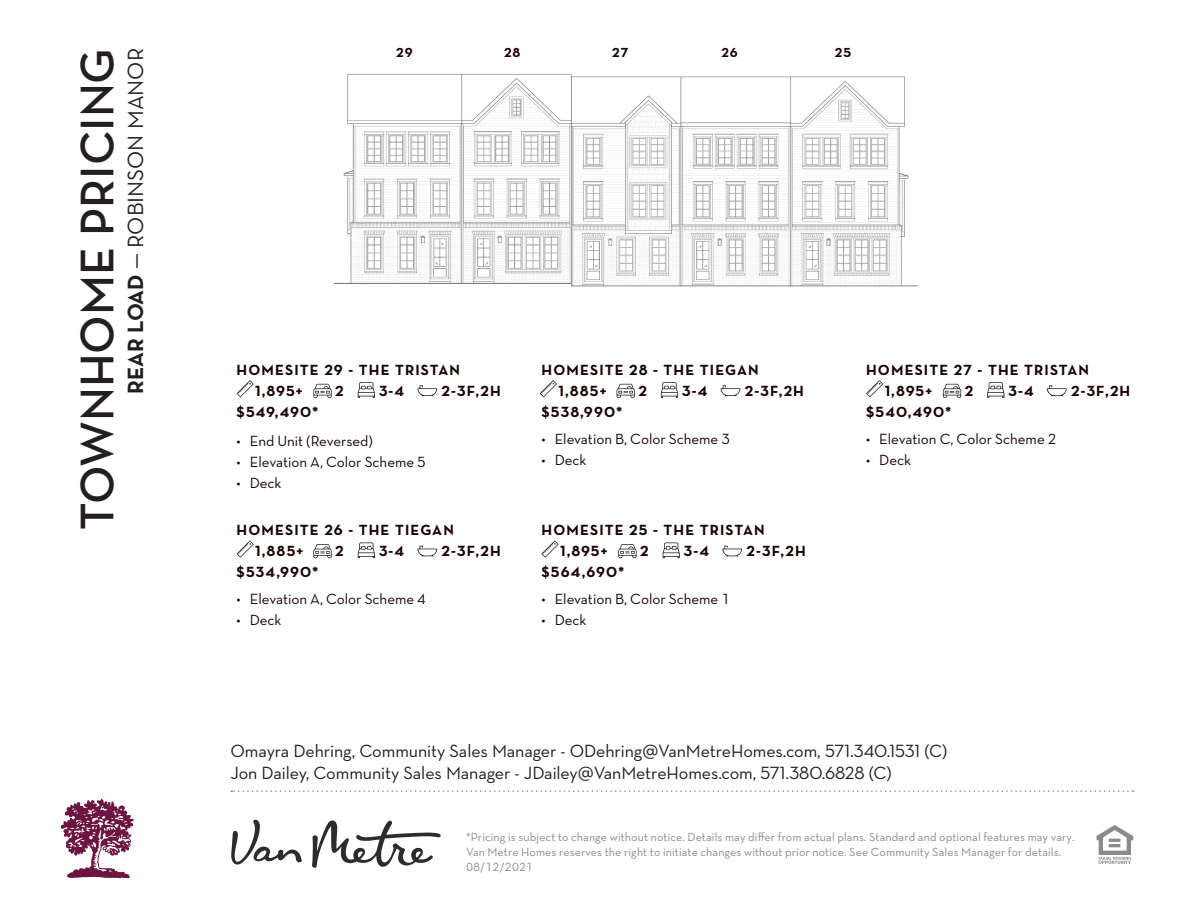
<style>
.page{position:relative;width:1188px;height:918px;background:#fff}
.page>*{position:absolute;margin:0;border:0;box-sizing:border-box;transform-origin:0 0}
.Front_Cover__Title{font:600 48px "Neutraface Text";color:#231f20}
.Front_Cover__Title-2{font:22.5px "Neutraface Text";color:#231f20}
.Back_Cover__Intro_Co{font:18px "Neutraface Text";letter-spacing:-.005em;color:#231f20}
.P3__Body_Copy{font:700 15px "Neutraface Text";letter-spacing:.075em;color:#1a0403}
.P3__Body_Copy-2{font:15px "Neutraface Text";color:#1a0403}
.Back_Cover__Bullet_T{font:15px "Neutraface Text";color:#1a0403}
.P3__Body_Copy-3{font:700 13.35px "Neutraface Text";letter-spacing:.075em;color:#1a0403}
.t1{font:12px/15px "Neutraface Text";letter-spacing:.01em;color:#8a8b8c}
.s1{font-weight:700}
</style>
<div class="page">
<svg style="left:231px;top:790px;width:902px;height:2px"></svg>
<svg style="left:231px;top:820px;width:210px;height:48px"></svg>
<svg style="left:1097px;top:825px;width:36px;height:39px"></svg>
<img style="left:335px;top:73px;width:583px;height:214px">
<svg style="left:61px;top:799px;width:73px;height:79px"></svg>
<svg style="left:540px;top:380px;width:17px;height:17px"></svg>
<svg style="left:617px;top:384px;width:18px;height:14px"></svg>
<svg style="left:661px;top:382px;width:17px;height:16px"></svg>
<svg style="left:721px;top:385px;width:19px;height:11px"></svg>
<svg style="left:237px;top:540px;width:17px;height:18px"></svg>
<svg style="left:313px;top:544px;width:19px;height:14px"></svg>
<svg style="left:358px;top:542px;width:17px;height:16px"></svg>
<svg style="left:417px;top:546px;width:20px;height:11px"></svg>
<svg style="left:866px;top:380px;width:17px;height:17px"></svg>
<svg style="left:943px;top:384px;width:18px;height:14px"></svg>
<svg style="left:987px;top:382px;width:17px;height:16px"></svg>
<svg style="left:1047px;top:385px;width:20px;height:11px"></svg>
<svg style="left:237px;top:380px;width:17px;height:17px"></svg>
<svg style="left:313px;top:384px;width:19px;height:14px"></svg>
<svg style="left:358px;top:382px;width:17px;height:16px"></svg>
<svg style="left:417px;top:385px;width:20px;height:11px"></svg>
<svg style="left:541px;top:540px;width:18px;height:18px"></svg>
<svg style="left:618px;top:544px;width:19px;height:14px"></svg>
<svg style="left:663px;top:542px;width:17px;height:16px"></svg>
<svg style="left:722px;top:546px;width:20px;height:11px"></svg>
<p class="Front_Cover__Title" style="left:67px;top:530px;width:483px;rotate:-90deg">TOWNHOME PRICING</p>
<p class="Front_Cover__Title-2" style="left:122px;top:394px;width:348px;rotate:-90deg"><span class="s1">REAR LOAD</span> — ROBINSON MANOR</p>
<p class="P3__Body_Copy-3" style="left:396px;top:44px;width:18px">29</p>
<p class="P3__Body_Copy-3" style="left:504px;top:44px;width:18px">28</p>
<p class="P3__Body_Copy-3" style="left:612px;top:44px;width:18px">27</p>
<p class="P3__Body_Copy-3" style="left:722px;top:44px;width:18px">26</p>
<p class="P3__Body_Copy-3" style="left:835px;top:44px;width:18px">25</p>
<p class="P3__Body_Copy" style="left:237px;top:361px;width:225px">HOMESITE 29 - THE TRISTAN</p>
<p class="P3__Body_Copy" style="left:237px;top:403px;width:83px">$549,490*</p>
<p class="P3__Body_Copy-2" style="left:237px;top:431px;width:138px">• End Unit (Reversed)</p>
<p class="Back_Cover__Bullet_T" style="left:237px;top:452px;width:191px">• Elevation A, Color Scheme 5</p>
<p class="P3__Body_Copy-2" style="left:237px;top:473px;width:46px">• Deck</p>
<p class="P3__Body_Copy" style="left:542px;top:361px;width:219px">HOMESITE 28 - THE TIEGAN</p>
<p class="P3__Body_Copy" style="left:542px;top:403px;width:83px">$538,990*</p>
<p class="P3__Body_Copy-2" style="left:542px;top:430px;width:190px">• Elevation B, Color Scheme 3</p>
<p class="P3__Body_Copy-2" style="left:542px;top:451px;width:46px">• Deck</p>
<p class="P3__Body_Copy" style="left:866px;top:361px;width:224px">HOMESITE 27 - THE TRISTAN</p>
<p class="P3__Body_Copy" style="left:866px;top:403px;width:87px">$540,490*</p>
<p class="P3__Body_Copy-2" style="left:866px;top:430px;width:192px">• Elevation C, Color Scheme 2</p>
<p class="P3__Body_Copy-2" style="left:866px;top:451px;width:46px">• Deck</p>
<p class="P3__Body_Copy" style="left:255px;top:381px;width:49px">1,895+</p>
<p class="P3__Body_Copy" style="left:335px;top:381px;width:10px">2</p>
<p class="P3__Body_Copy" style="left:379px;top:381px;width:27px">3-4</p>
<p class="P3__Body_Copy" style="left:442px;top:381px;width:61px">2-3F,2H</p>
<p class="P3__Body_Copy" style="left:885px;top:381px;width:49px">1,895+</p>
<p class="P3__Body_Copy" style="left:965px;top:381px;width:10px">2</p>
<p class="P3__Body_Copy" style="left:1009px;top:381px;width:27px">3-4</p>
<p class="P3__Body_Copy" style="left:1071px;top:381px;width:61px">2-3F,2H</p>
<p class="P3__Body_Copy" style="left:558px;top:381px;width:50px">1,885+</p>
<p class="P3__Body_Copy" style="left:638px;top:381px;width:10px">2</p>
<p class="P3__Body_Copy" style="left:682px;top:381px;width:27px">3-4</p>
<p class="P3__Body_Copy" style="left:745px;top:381px;width:61px">2-3F,2H</p>
<p class="P3__Body_Copy" style="left:237px;top:520px;width:219px">HOMESITE 26 - THE TIEGAN</p>
<p class="P3__Body_Copy" style="left:237px;top:562px;width:83px">$534,990*</p>
<p class="P3__Body_Copy-2" style="left:237px;top:590px;width:191px">• Elevation A, Color Scheme 4</p>
<p class="P3__Body_Copy-2" style="left:237px;top:611px;width:46px">• Deck</p>
<p class="P3__Body_Copy" style="left:255px;top:541px;width:50px">1,885+</p>
<p class="P3__Body_Copy" style="left:335px;top:541px;width:10px">2</p>
<p class="P3__Body_Copy" style="left:379px;top:541px;width:27px">3-4</p>
<p class="P3__Body_Copy" style="left:442px;top:541px;width:61px">2-3F,2H</p>
<p class="P3__Body_Copy" style="left:542px;top:520px;width:225px">HOMESITE 25 - THE TRISTAN</p>
<p class="P3__Body_Copy" style="left:542px;top:562px;width:85px">$564,690*</p>
<p class="P3__Body_Copy-2" style="left:542px;top:590px;width:190px">• Elevation B, Color Scheme 1</p>
<p class="P3__Body_Copy-2" style="left:542px;top:611px;width:46px">• Deck</p>
<p class="P3__Body_Copy" style="left:560px;top:541px;width:49px">1,895+</p>
<p class="P3__Body_Copy" style="left:640px;top:541px;width:10px">2</p>
<p class="P3__Body_Copy" style="left:684px;top:541px;width:27px">3-4</p>
<p class="P3__Body_Copy" style="left:747px;top:541px;width:61px">2-3F,2H</p>
<p class="Back_Cover__Intro_Co" style="left:230px;top:739px;width:718px">Omayra Dehring, Community Sales Manager - ODehring@VanMetreHomes.com, 571.340.1531 (C)</p>
<p class="Back_Cover__Intro_Co" style="left:230px;top:762px;width:663px">Jon Dailey, Community Sales Manager - JDailey@VanMetreHomes.com, 571.380.6828 (C)</p>
<p class="t1" style="left:466px;top:829px;width:610px">*Pricing is subject to change without notice. Details may differ from actual plans. Standard and optional features may vary.<br>Van Metre Homes reserves the right to initiate changes without prior notice. See Community Sales Manager for details.<br>08/12/2021</p>
</div>
